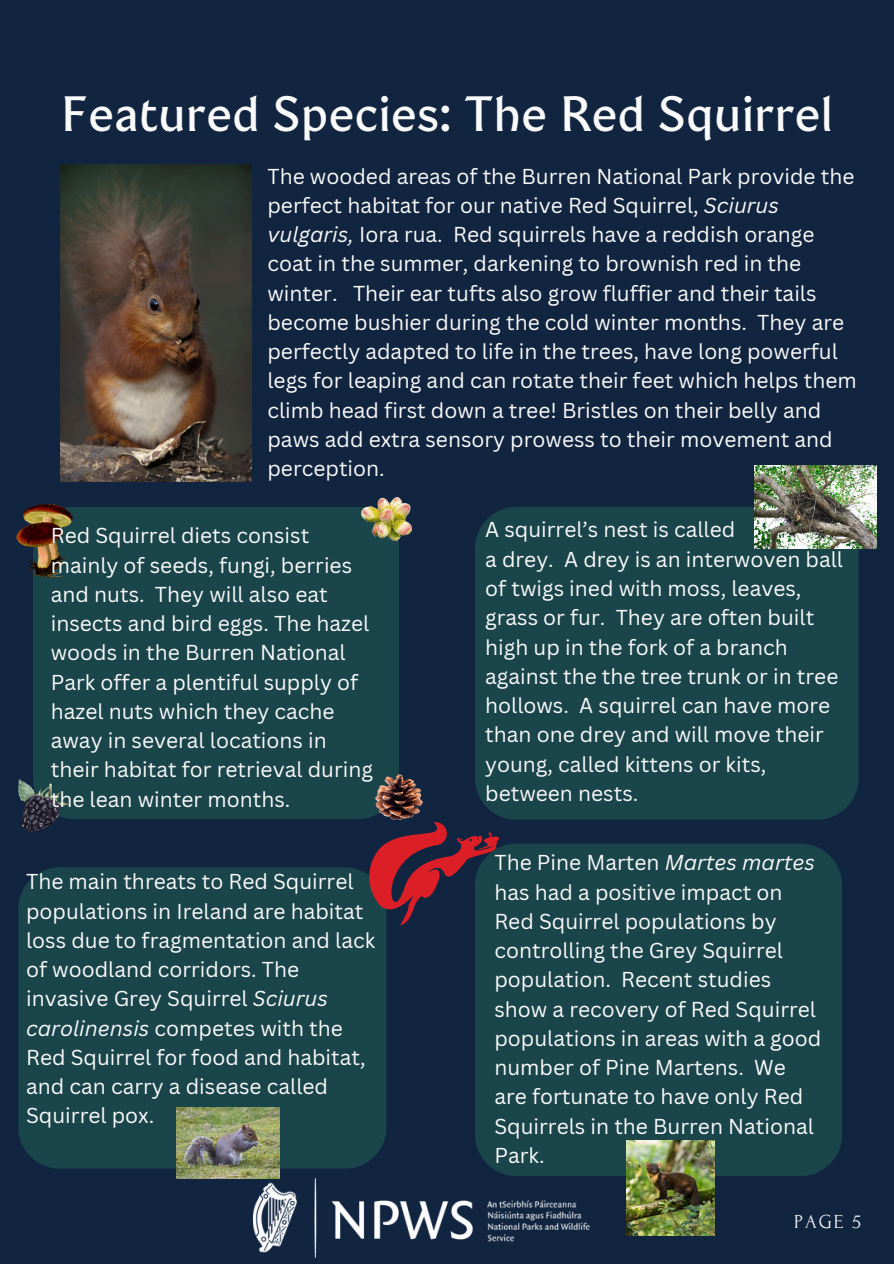
<style>
.page{position:relative;width:894px;height:1264px;background:#fff}
.page>*{position:absolute;margin:0;border:0;box-sizing:border-box;transform-origin:0 0}
.t1{font:500 49.5px "Naisiunta";color:#fafafa}
.t2{font:21px/29.2px "Canva Sans";color:#fafafa}
.t3{font:19.8px "Forum";color:#fafafa}
.s1{font-style:italic}
</style>
<div class="page">
<div style="left:0;top:0;width:893px;height:1263px;background:#122540"></div>
<img style="left:253px;top:1178px;width:337px;height:79px">
<img style="left:61px;top:164px;width:190px;height:317px">
<div style="left:18px;top:867px;width:368px;height:301px;background:#1a454a"></div>
<img style="left:176px;top:1107px;width:104px;height:71px">
<div style="left:33px;top:507px;width:366px;height:312px;background:#1a454a"></div>
<img style="left:18px;top:780px;width:53px;height:51px">
<img style="left:362px;top:498px;width:49px;height:42px">
<img style="left:17px;top:504px;width:56px;height:73px">
<img style="left:375px;top:774px;width:37px;height:6px">
<div style="left:475px;top:507px;width:383px;height:312px;background:#1a454a"></div>
<svg style="left:339px;top:780px;width:166px;height:156px"></svg>
<img style="left:753px;top:466px;width:123px;height:82px">
<div style="left:475px;top:843px;width:366px;height:333px;background:#1a454a"></div>
<img style="left:626px;top:1140px;width:87px;height:95px">
<p class="t1" style="left:61px;top:93px;width:773px">Featured Species: The Red Squirrel</p>
<p class="t2" style="left:267px;top:161px;width:590px">The wooded areas of the Burren National Park provide the perfect habitat for our native Red Squirrel, <span class="s1">Sciurus vulgaris,</span> Iora rua. Red squirrels have a reddish orange coat in the summer, darkening to brownish red in the winter. Their ear tufts also grow fluffier and their tails become bushier during the cold winter months. They are perfectly adapted to life in the trees, have long powerful legs for leaping and can rotate their feet which helps them climb head first down a tree! Bristles on their belly and paws add extra sensory prowess to their movement and perception.</p>
<p class="t2" style="left:51px;top:520px;width:260px">Red Squirrel diets consist</p>
<p class="t2" style="left:51px;top:550px;width:323px">mainly of seeds, fungi, berries and nuts. They will also eat insects and bird eggs. The hazel woods in the Burren National<br>Park offer a plentiful supply of hazel nuts which they cache away in several locations in their habitat for retrieval during the lean winter months.</p>
<p class="t2" style="left:26px;top:866px;width:329px">The main threats to Red Squirrel</p>
<p class="t2" style="left:26px;top:895px;width:350px">populations in Ireland are habitat loss due to fragmentation and lack of woodland corridors. The invasive Grey Squirrel <span class="s1">Sciurus carolinensis</span> competes with the<br>Red Squirrel for food and habitat, and can carry a disease called<br>Squirrel pox.</p>
<p class="t2" style="left:485px;top:514px;width:251px">A squirrel’s nest is called</p>
<p class="t2" style="left:485px;top:544px;width:359px">a drey. A drey is an interwoven ball of twigs ined with moss, leaves, grass or fur. They are often built high up in the fork of a branch against the the tree trunk or in tree hollows. A squirrel can have more than one drey and will move their young, called kittens or kits, between nests.</p>
<p class="t2" style="left:494px;top:847px;width:328px">The Pine Marten <span class="s1">Martes martes </span>has had a positive impact on<br>Red Squirrel populations by controlling the Grey Squirrel population. Recent studies show a recovery of Red Squirrel populations in areas with a good number of Pine Martens. We are fortunate to have only Red<br>Squirrels in the Burren National<br>Park.</p>
<p class="t3" style="left:794px;top:1210px;width:69px">PAGE 5</p>
</div>
